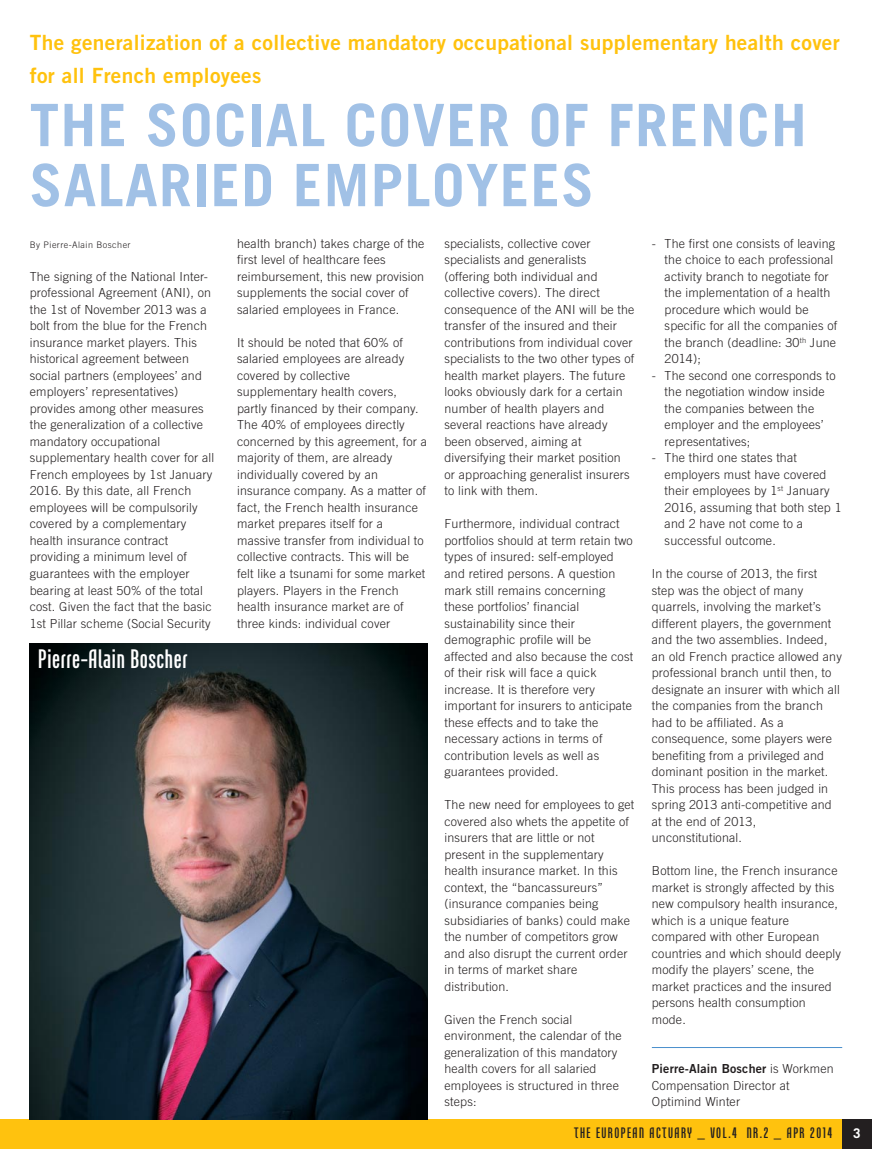
<style>
.page{position:relative;width:872px;height:1149px;background:#fff}
.page>*{position:absolute;margin:0;border:0;box-sizing:border-box;transform-origin:0 0}
.t1{font:700 58.5px/60px "Trade Gothic LT";letter-spacing:.025em;color:#a1c1e6}
.t2{font:27px "Freytag LT";letter-spacing:.025em;color:#fff}
.t3{font:21px/33px "Trade Gothic LT Bold Two";letter-spacing:.015em;color:#ffc20e}
.t4{font:15.3px "Freytag LT";letter-spacing:.1em;color:#231f20}
.t5{font:700 13.35px "Trade Gothic LT";color:#fff}
.t6{font:300 12.45px/16.5px "Trade Gothic LT";letter-spacing:.015em;color:#231f20}
.t7{font:12.45px "Trade Gothic LT Bold Two";letter-spacing:.015em;color:#231f20}
.t8{font:300 9px "Trade Gothic LT";letter-spacing:.05em;color:#231f20}
.s1{font-family:"Trade Gothic LT";font-weight:300}
</style>
<div class="page">
<div style="left:0;top:1118px;width:842px;height:30px;background:#ffc20e"></div>
<div style="left:842px;top:1118px;width:30px;height:30px;background:#231f20"></div>
<img style="left:30px;top:643px;width:397px;height:475px">
<hr style="left:652px;top:1046px;width:190px;height:1px;background:#498ecc">
<h3 class="t3" style="left:30px;top:27px;width:811px">The generalization of a collective mandatory occupational supplementary health cover for all French employees</h3>
<h1 class="t1" style="left:30px;top:101px;width:778px">THE SOCIAL COVER OF FRENCH<br>SALARIED EMPLOYEES</h1>
<p class="t6" style="left:237px;top:236px;width:189px">health branch) takes charge of the first level of healthcare fees reimbursement, this new provision supplements the social cover of salaried employees in France.</p>
<p class="t6" style="left:237px;top:335px;width:191px">It should be noted that 60% of salaried employees are already covered by collective supplementary health covers, partly financed by their company.<br>The 40% of employees directly concerned by this agreement, for a majority of them, are already individually covered by an insurance company. As a matter of fact, the French health insurance market prepares itself for a massive transfer from individual to collective contracts. This will be felt like a tsunami for some market players. Players in the French health insurance market are of three kinds: individual cover</p>
<p class="t6" style="left:664px;top:236px;width:174px;text-indent:-13px">- The first one consists of leaving the choice to each professional activity branch to negotiate for the implementation of a health procedure which would be specific for all the companies of the branch (deadline: 30<sup>th</sup> June<br>2014);</p>
<p class="t6" style="left:664px;top:368px;width:173px;text-indent:-13px">- The second one corresponds to the negotiation window inside the companies between the employer and the employees’ representatives;</p>
<p class="t6" style="left:664px;top:450px;width:178px;text-indent:-13px">- The third one states that employers must have covered their employees by 1<sup>st</sup> January<br>2016, assuming that both step 1 and 2 have not come to a successful outcome.</p>
<p class="t6" style="left:652px;top:566px;width:191px">In the course of 2013, the first step was the object of many quarrels, involving the market’s different players, the government and the two assemblies. Indeed, an old French practice allowed any professional branch until then, to designate an insurer with which all the companies from the branch had to be affiliated. As a consequence, some players were benefiting from a privileged and dominant position in the market.<br>This process has been judged in spring 2013 anti-competitive and at the end of 2013, unconstitutional.</p>
<p class="t6" style="left:652px;top:863px;width:191px">Bottom line, the French insurance market is strongly affected by this new compulsory health insurance, which is a unique feature compared with other European countries and which should deeply modify the players’ scene, the market practices and the insured persons health consumption mode.</p>
<p class="t6" style="left:444px;top:236px;width:191px">specialists, collective cover specialists and generalists<br>(offering both individual and collective covers). The direct consequence of the ANI will be the transfer of the insured and their contributions from individual cover specialists to the two other types of health market players. The future looks obviously dark for a certain number of health players and several reactions have already been observed, aiming at diversifying their market position<br>or approaching generalist insurers to link with them.</p>
<p class="t6" style="left:444px;top:516px;width:190px">Furthermore, individual contract portfolios should at term retain two types of insured: self-employed and retired persons. A question mark still remains concerning these portfolios’ financial sustainability since their demographic profile will be affected and also because the cost of their risk will face a quick increase. It is therefore very important for insurers to anticipate these effects and to take the necessary actions in terms of contribution levels as well as guarantees provided.</p>
<p class="t6" style="left:444px;top:797px;width:191px">The new need for employees to get covered also whets the appetite of insurers that are little or not present in the supplementary health insurance market. In this context, the “bancassureurs” (insurance companies being subsidiaries of banks) could make the number of competitors grow and also disrupt the current order in terms of market share distribution.</p>
<p class="t6" style="left:444px;top:1011px;width:179px">Given the French social environment, the calendar of the generalization of this mandatory health covers for all salaried employees is structured in three steps:</p>
<p class="t8" style="left:30px;top:241px;width:102px">By Pierre-Alain Boscher</p>
<p class="t6" style="left:30px;top:269px;width:186px">The signing of the National Inter&shy;professional Agreement (ANI), on the 1st of November 2013 was a bolt from the blue for the French insurance market players. This historical agreement between social partners (employees’ and employers’ representatives) provides among other measures the generalization of a collective mandatory occupational supplementary health cover for all<br>French employees by 1st January<br>2016. By this date, all French employees will be compulsorily covered by a complementary health insurance contract providing a minimum level of guarantees with the employer bearing at least 50% of the total cost. Given the fact that the basic<br>1st Pillar scheme (Social Security</p>
<h2 class="t2" style="left:38px;top:649px;width:151px">Pierre-Alain Boscher</h2>
<p class="t7" style="left:652px;top:1064px;width:183px">Pierre-Alain Boscher <span class="s1">is Workmen</span></p>
<p class="t6" style="left:652px;top:1077px;width:139px">Compensation Director at<br>Optimind Winter</p>
<p class="t4" style="left:574px;top:1126px;width:260px">THE EUROPEAN ACTUARY _ VOL.4 NR.2 _ APR 2014</p>
<p class="t5" style="left:853px;top:1127px;width:9px">3</p>
</div>
